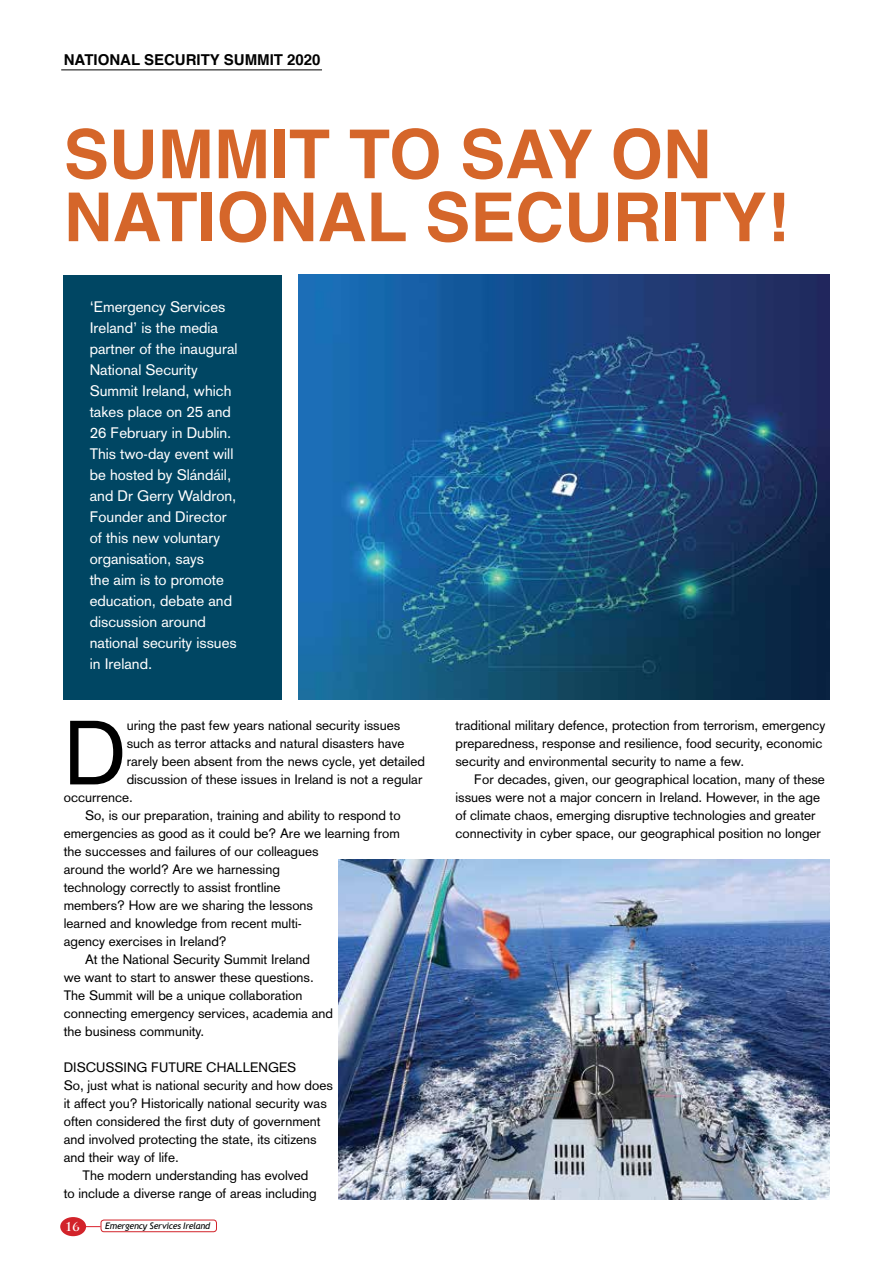
<style>
.page{position:relative;width:893px;height:1263px;background:#fff}
.page>*{position:absolute;margin:0;border:0;box-sizing:border-box;transform-origin:0 0}
.t1{font:89.4px "Akzidenz Grotesk";color:#000}
.t2{font:700 67.5px/63px "Helvetica";color:#d5662a}
.t3{font:15px/21px "Akzidenz Grotesk";color:#fff}
.t4{font:700 15px "Helvetica";color:#000}
.t5{font:13.5px/18px "Akzidenz Grotesk";color:#000}
.t6{font:700 12px "Trajan Pro";color:#fff}
.t7{font:italic 9px "Trebuchet MS";letter-spacing:-.025em;color:#000}
</style>
<div class="page">
<div style="left:60px;top:1217px;width:26px;height:19px;background:#d2232a;border-radius:50%"></div>
<svg style="left:86px;top:1226px;width:15px;height:1px"></svg>
<div style="left:101px;top:1220px;width:116px;height:12px;border:1px solid #d2232a;border-radius:3px"></div>
<hr style="left:61px;top:69px;width:261px;height:1px;background:#000">
<div style="left:64px;top:275px;width:218px;height:425px;background:#004663"></div>
<img style="left:298px;top:275px;width:531px;height:425px">
<img style="left:339px;top:859px;width:490px;height:340px">
<p class="t4" style="left:64px;top:48px;width:258px">NATIONAL SECURITY SUMMIT 2020</p>
<h2 class="t2" style="left:64px;top:124px;width:727px">SUMMIT TO SAY ON<br>NATIONAL SECURITY!</h2>
<p class="t3" style="left:90px;top:297px;width:149px">‘Emergency Services<br>Ireland’ is the media partner of the inaugural<br>National Security<br>Summit Ireland, which takes place on 25 and<br>26 February in Dublin.<br>This two-day event will be hosted by Slándáil, and Dr Gerry Waldron,<br>Founder and Director of this new voluntary organisation, says<br>the aim is to promote education, debate and discussion around national security issues in Ireland.</p>
<h1 class="t1" style="left:64px;top:700px;width:64px">D</h1>
<p class="t5" style="left:127px;top:717px;width:275px">uring the past few years national security issues</p>
<p class="t5" style="left:127px;top:735px;width:279px">such as terror attacks and natural disasters have</p>
<p class="t5" style="left:127px;top:753px;width:300px">rarely been absent from the news cycle, yet detailed</p>
<p class="t5" style="left:127px;top:771px;width:297px">discussion of these issues in Ireland is not a regular</p>
<p class="t5" style="left:64px;top:789px;width:71px">occurrence.</p>
<p class="t5" style="left:85px;top:807px;width:317px">So, is our preparation, training and ability to respond to</p>
<p class="t5" style="left:64px;top:825px;width:338px">emergencies as good as it could be? Are we learning from</p>
<p class="t5" style="left:64px;top:843px;width:256px">the successes and failures of our colleagues</p>
<p class="t5" style="left:64px;top:861px;width:218px">around the world? Are we harnessing</p>
<p class="t5" style="left:64px;top:879px;width:218px">technology correctly to assist frontline</p>
<p class="t5" style="left:64px;top:897px;width:251px">members? How are we sharing the lessons</p>
<p class="t5" style="left:64px;top:915px;width:240px">learned and knowledge from recent multi-</p>
<p class="t5" style="left:64px;top:933px;width:164px">agency exercises in Ireland?</p>
<p class="t5" style="left:85px;top:951px;width:227px">At the National Security Summit Ireland</p>
<p class="t5" style="left:64px;top:969px;width:252px">we want to start to answer these questions.</p>
<p class="t5" style="left:64px;top:987px;width:240px">The Summit will be a unique collaboration</p>
<p class="t5" style="left:64px;top:1005px;width:271px">connecting emergency services, academia and</p>
<p class="t5" style="left:64px;top:1022px;width:142px">the business community.</p>
<p class="t5" style="left:64px;top:1059px;width:234px">DISCUSSING FUTURE CHALLENGES</p>
<p class="t5" style="left:64px;top:1076px;width:271px">So, just what is national security and how does</p>
<p class="t5" style="left:64px;top:1094px;width:265px">it affect you? Historically national security was</p>
<p class="t5" style="left:64px;top:1112px;width:258px">often considered the first duty of government</p>
<p class="t5" style="left:64px;top:1130px;width:254px">and involved protecting the state, its citizens</p>
<p class="t5" style="left:64px;top:1148px;width:117px">and their way of life.</p>
<p class="t5" style="left:83px;top:1166px;width:227px">The modern understanding has evolved</p>
<p class="t5" style="left:64px;top:1184px;width:254px">to include a diverse range of areas including</p>
<p class="t6" style="left:65px;top:1219px;width:16px">16</p>
<p class="t7" style="left:105px;top:1220px;width:107px">Emergency Services Ireland</p>
<p class="t5" style="left:455px;top:716px;width:372px">traditional military defence, protection from terrorism, emergency preparedness, response and resilience, food security, economic security and environmental security to name a few.</p>
<p class="t5" style="left:455px;top:770px;width:371px;text-indent:19px">For decades, given, our geographical location, many of these issues were not a major concern in Ireland. However, in the age of climate chaos, emerging disruptive technologies and greater connectivity in cyber space, our geographical position no longer</p>
</div>
